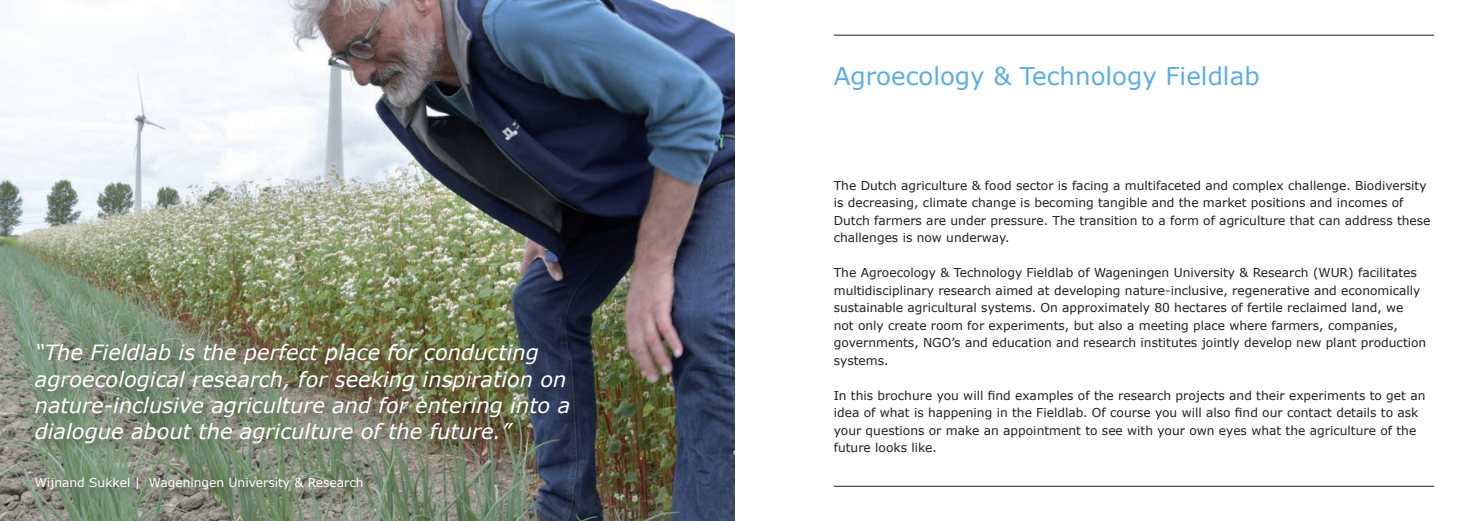
<style>
.page{position:relative;width:1469px;height:521px;background:#fff}
.page>*{position:absolute;margin:0;border:0;box-sizing:border-box;transform-origin:0 0}
.t1{font:24.5px "Verdana";color:#5daee0}
.t2{font:italic 21px/26.2px "Verdana";color:#fff}
.t3{font:12.25px/17.5px "Verdana";color:#231f20}
.t4{font:12.25px "Verdana";color:#fff}
</style>
<div class="page">
<img style="left:0;top:0;width:734px;height:521px">
<div style="left:31px;top:341px;width:552px;height:117px;background:#231f20;opacity:.4"></div>
<div style="left:32px;top:475px;width:344px;height:29px;background:#231f20;opacity:.4"></div>
<hr style="left:833px;top:35px;width:601px;height:1px;background:#231f20">
<hr style="left:833px;top:486px;width:601px;height:1px;background:#231f20">
<h2 class="t2" style="left:35px;top:340px;width:537px">“The Fieldlab is the perfect place for conducting agroecological research, for seeking inspiration on nature-inclusive agriculture and for entering into a dialogue about the agriculture of the future.”</h2>
<p class="t4" style="left:35px;top:475px;width:330px">Wijnand Sukkel | Wageningen University &amp; Research</p>
<h1 class="t1" style="left:833px;top:60px;width:427px">Agroecology &amp; Technology Fieldlab</h1>
<p class="t3" style="left:833px;top:177px;width:598px">The Dutch agriculture &amp; food sector is facing a multifaceted and complex challenge. Biodiversity is decreasing, climate change is becoming tangible and the market positions and incomes of Dutch farmers are under pressure. The transition to a form of agriculture that can address these challenges is now underway.</p>
<p class="t3" style="left:833px;top:264px;width:594px">The Agroecology &amp; Technology Fieldlab of Wageningen University &amp; Research (WUR) facilitates multidisciplinary research aimed at developing nature-inclusive, regenerative and economically sustainable agricultural systems. On approximately 80 hectares of fertile reclaimed land, we not only create room for experiments, but also a meeting place where farmers, companies, governments, NGO’s and education and research institutes jointly develop new plant production systems.</p>
<p class="t3" style="left:833px;top:387px;width:593px">In this brochure you will find examples of the research projects and their experiments to get an idea of what is happening in the Fieldlab. Of course you will also find our contact details to ask your questions or make an appointment to see with your own eyes what the agriculture of the future looks like.</p>
</div>
